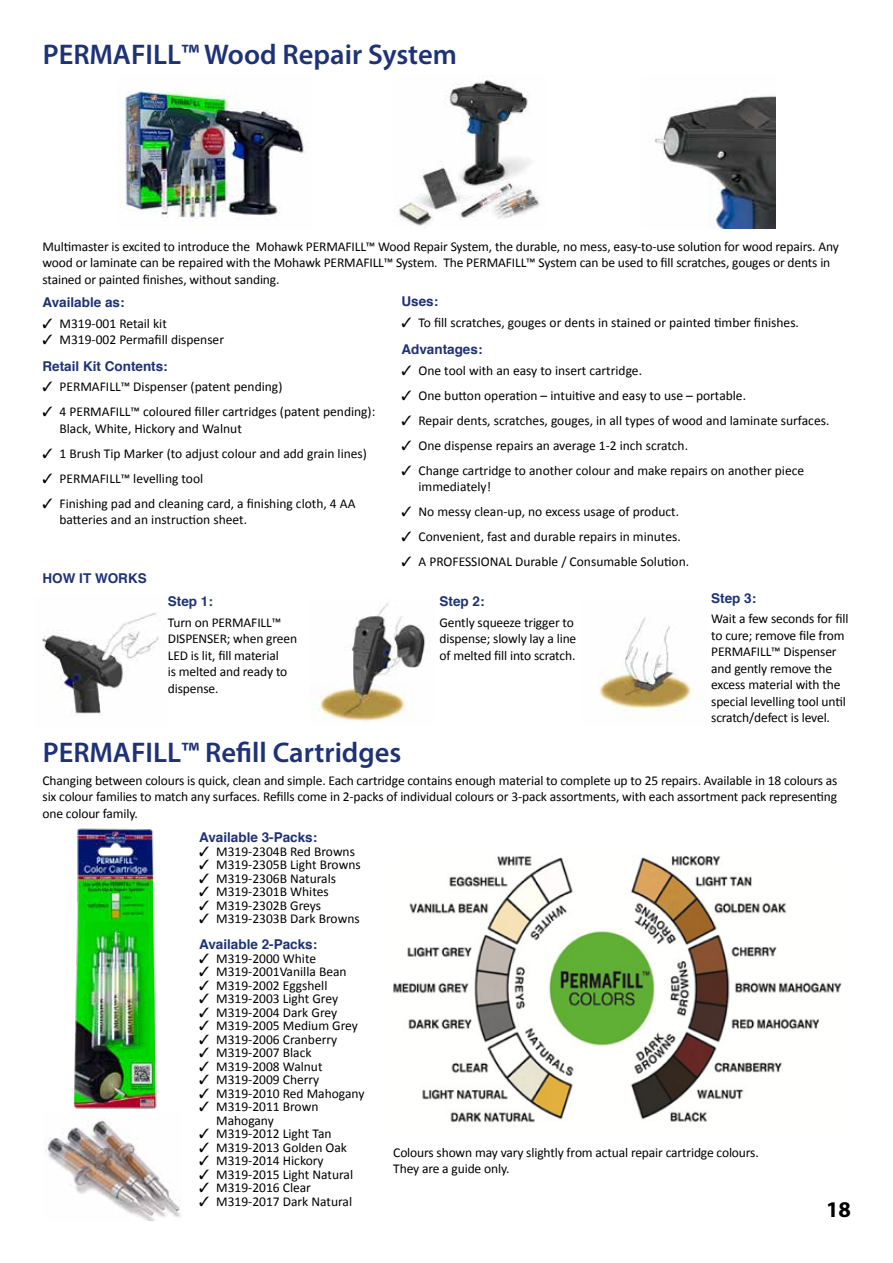
<style>
.page{position:relative;width:893px;height:1263px;background:#fff}
.page>*{position:absolute;margin:0;border:0;box-sizing:border-box;transform-origin:0 0}
.t1{font:600 28.5px "Myriad Pro";color:#1e3278}
.t2{font:700 22.5px "Myriad Pro";color:#000}
.t3{font:13.5px/16.5px "Calibri";color:#000}
.t4{font:700 13.5px "Helvetica";color:#1e3278}
</style>
<div class="page">
<img style="left:42px;top:613px;width:117px;height:102px">
<img style="left:311px;top:603px;width:115px;height:118px">
<img style="left:599px;top:617px;width:104px;height:102px">
<img style="left:118px;top:90px;width:190px;height:131px">
<img style="left:650px;top:96px;width:125px;height:133px">
<img style="left:398px;top:80px;width:142px;height:149px">
<img style="left:393px;top:856px;width:449px;height:267px">
<img style="left:73px;top:828px;width:84px;height:281px">
<img style="left:44px;top:1119px;width:137px;height:101px">
<h1 class="t1" style="left:43px;top:36px;width:416px">PERMAFILL™ Wood Repair System</h1>
<p class="t3" style="left:43px;top:237px;width:798px">Multimaster is excited to introduce the Mohawk PERMAFILL™ Wood Repair System, the durable, no mess, easy-to-use solution for wood repairs. Any wood or laminate can be repaired with the Mohawk PERMAFILL™ System. The PERMAFILL™ System can be used to fill scratches, gouges or dents in stained or painted finishes, without sanding.</p>
<p class="t4" style="left:43px;top:292px;width:84px">Available as:</p>
<p class="t3" style="left:43px;top:315px;width:126px">✓ M319-001 Retail kit</p>
<p class="t3" style="left:43px;top:331px;width:183px">✓ M319-002 Permafill dispenser</p>
<p class="t4" style="left:43px;top:355px;width:127px">Retail Kit Contents:</p>
<p class="t3" style="left:43px;top:378px;width:241px">✓ PERMAFILL™ Dispenser (patent pending)</p>
<p class="t3" style="left:60px;top:403px;width:317px;text-indent:-17px">✓ 4 PERMAFILL™ coloured filler cartridges (patent pending):<br>Black, White, Hickory and Walnut</p>
<p class="t3" style="left:43px;top:444px;width:326px">✓ 1 Brush Tip Marker (to adjust colour and add grain lines)</p>
<p class="t3" style="left:43px;top:469px;width:162px">✓ PERMAFILL™ levelling tool</p>
<p class="t3" style="left:60px;top:494px;width:297px;text-indent:-17px">✓ Finishing pad and cleaning card, a finishing cloth, 4 AA batteries and an instruction sheet.</p>
<p class="t4" style="left:43px;top:567px;width:106px">HOW IT WORKS</p>
<p class="t4" style="left:168px;top:590px;width:47px">Step 1:</p>
<p class="t3" style="left:168px;top:613px;width:131px">Turn on PERMAFILL™<br>DISPENSER; when green<br>LED is lit, fill material<br>is melted and ready to dispense.</p>
<p class="t4" style="left:401px;top:290px;width:38px">Uses:</p>
<p class="t3" style="left:401px;top:313px;width:399px">✓ To fill scratches, gouges or dents in stained or painted timber finishes.</p>
<p class="t4" style="left:401px;top:338px;width:83px">Advantages:</p>
<p class="t3" style="left:401px;top:361px;width:242px">✓ One tool with an easy to insert cartridge.</p>
<p class="t3" style="left:401px;top:386px;width:346px">✓ One button operation – intuitive and easy to use – portable.</p>
<p class="t3" style="left:401px;top:411px;width:429px">✓ Repair dents, scratches, gouges, in all types of wood and laminate surfaces.</p>
<p class="t3" style="left:401px;top:436px;width:288px">✓ One dispense repairs an average 1-2 inch scratch.</p>
<p class="t3" style="left:418px;top:461px;width:387px;text-indent:-17px">✓ Change cartridge to another colour and make repairs on another piece immediately!</p>
<p class="t3" style="left:401px;top:503px;width:279px">✓ No messy clean-up, no excess usage of product.</p>
<p class="t3" style="left:401px;top:528px;width:281px">✓ Convenient, fast and durable repairs in minutes.</p>
<p class="t3" style="left:401px;top:553px;width:289px">✓ A PROFESSIONAL Durable / Consumable Solution.</p>
<p class="t4" style="left:439px;top:590px;width:47px">Step 2:</p>
<p class="t3" style="left:439px;top:613px;width:138px">Gently squeeze trigger to dispense; slowly lay a line of melted fill into scratch.</p>
<p class="t4" style="left:711px;top:587px;width:47px">Step 3:</p>
<p class="t3" style="left:711px;top:610px;width:139px">Wait a few seconds for fill to cure; remove file from<br>PERMAFILL™ Dispenser and gently remove the excess material with the special levelling tool until scratch/defect is level.</p>
<h1 class="t1" style="left:43px;top:734px;width:360px">PERMAFILL™ Refill Cartridges</h1>
<p class="t3" style="left:43px;top:771px;width:796px;text-align:justify">Changing between colours is quick, clean and simple. Each cartridge contains enough material to complete up to 25 repairs. Available in 18 colours as six colour families to match any surfaces. Refills come in 2-packs of individual colours or 3-pack assortments, with each assortment pack representing one colour family.</p>
<p class="t4" style="left:199px;top:826px;width:120px">Available 3-Packs:</p>
<p class="t3" style="left:199px;top:842px;width:157px">✓ M319-2304B Red Browns</p>
<p class="t3" style="left:199px;top:856px;width:163px">✓ M319-2305B Light Browns</p>
<p class="t3" style="left:199px;top:869px;width:138px">✓ M319-2306B Naturals</p>
<p class="t3" style="left:199px;top:883px;width:131px">✓ M319-2301B Whites</p>
<p class="t3" style="left:199px;top:896px;width:123px">✓ M319-2302B Greys</p>
<p class="t3" style="left:199px;top:910px;width:162px">✓ M319-2303B Dark Browns</p>
<p class="t4" style="left:199px;top:934px;width:120px">Available 2-Packs:</p>
<p class="t3" style="left:199px;top:949px;width:118px">✓ M319-2000 White</p>
<p class="t3" style="left:199px;top:963px;width:149px">✓ M319-2001Vanilla Bean</p>
<p class="t3" style="left:199px;top:976px;width:130px">✓ M319-2002 Eggshell</p>
<p class="t3" style="left:199px;top:990px;width:141px">✓ M319-2003 Light Grey</p>
<p class="t3" style="left:199px;top:1003px;width:140px">✓ M319-2004 Dark Grey</p>
<p class="t3" style="left:199px;top:1017px;width:160px">✓ M319-2005 Medium Grey</p>
<p class="t3" style="left:199px;top:1030px;width:140px">✓ M319-2006 Cranberry</p>
<p class="t3" style="left:199px;top:1044px;width:114px">✓ M319-2007 Black</p>
<p class="t3" style="left:199px;top:1057px;width:125px">✓ M319-2008 Walnut</p>
<p class="t3" style="left:199px;top:1071px;width:122px">✓ M319-2009 Cherry</p>
<p class="t3" style="left:199px;top:1084px;width:167px">✓ M319-2010 Red Mahogany</p>
<p class="t3" style="left:216px;top:1099px;width:104px;line-height:13.5px;text-indent:-17px">✓ M319-2011 Brown<br>Mahogany</p>
<p class="t3" style="left:199px;top:1125px;width:134px">✓ M319-2012 Light Tan</p>
<p class="t3" style="left:199px;top:1138px;width:149px">✓ M319-2013 Golden Oak</p>
<p class="t3" style="left:199px;top:1152px;width:126px">✓ M319-2014 Hickory</p>
<p class="t3" style="left:199px;top:1165px;width:155px">✓ M319-2015 Light Natural</p>
<p class="t3" style="left:199px;top:1179px;width:113px">✓ M319-2016 Clear</p>
<p class="t3" style="left:199px;top:1192px;width:154px">✓ M319-2017 Dark Natural</p>
<p class="t3" style="left:393px;top:1143px;width:367px">Colours shown may vary slightly from actual repair cartridge colours.<br>They are a guide only.</p>
<h2 class="t2" style="left:826px;top:1195px;width:26px">18</h2>
</div>
